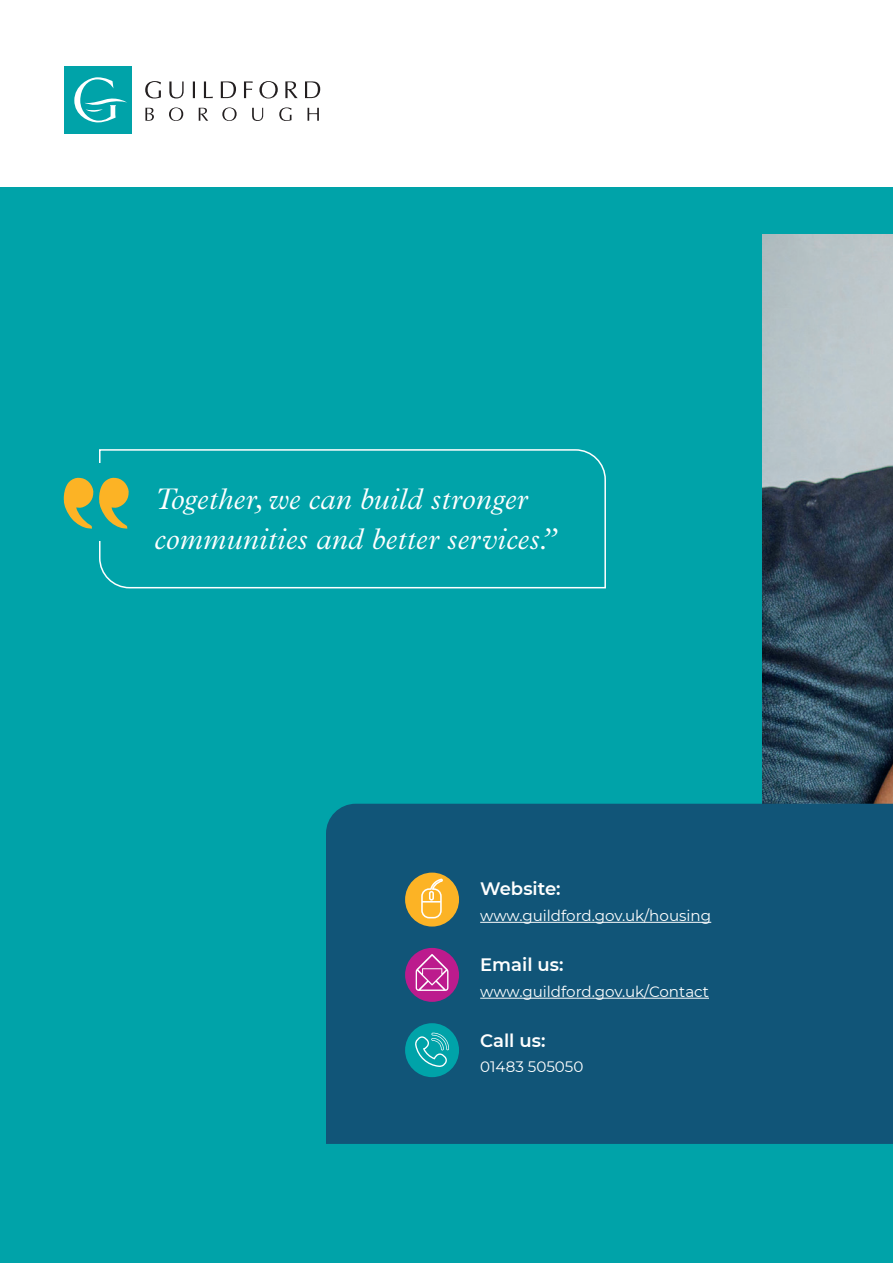
<style>
.page{position:relative;width:893px;height:1263px;background:#fff}
.page>*{position:absolute;margin:0;border:0;box-sizing:border-box;transform-origin:0 0}
.Sub_Header_1{font:italic 300 30px/40.5px "Plantin MT Pro";letter-spacing:.01em;color:#fff}
.Body_Text{font:600 18px "Montserrat";color:#fff}
.Body_Text-2{font:15.15px "Montserrat";color:#fff}
</style>
<div class="page">
<div style="left:0;top:187px;width:893px;height:1076px;background:#00a3a9"></div>
<img style="left:763px;top:235px;width:130px;height:569px">
<div style="left:326px;top:804px;width:567px;height:340px;background:#115578"></div>
<svg style="left:145px;top:81px;width:16px;height:17px"></svg>
<svg style="left:169px;top:81px;width:15px;height:17px"></svg>
<svg style="left:193px;top:81px;width:2px;height:17px"></svg>
<svg style="left:204px;top:81px;width:9px;height:17px"></svg>
<svg style="left:221px;top:81px;width:15px;height:17px"></svg>
<svg style="left:244px;top:81px;width:9px;height:17px"></svg>
<svg style="left:259px;top:81px;width:19px;height:17px"></svg>
<svg style="left:285px;top:81px;width:13px;height:17px"></svg>
<svg style="left:305px;top:81px;width:15px;height:17px"></svg>
<svg style="left:145px;top:108px;width:9px;height:13px"></svg>
<svg style="left:169px;top:107px;width:14px;height:14px"></svg>
<svg style="left:199px;top:108px;width:9px;height:13px"></svg>
<svg style="left:222px;top:107px;width:15px;height:14px"></svg>
<svg style="left:252px;top:108px;width:11px;height:13px"></svg>
<svg style="left:279px;top:107px;width:13px;height:14px"></svg>
<svg style="left:308px;top:108px;width:11px;height:13px"></svg>
<div style="left:64px;top:66px;width:68px;height:68px;background:#00a3a9"></div>
<svg style="left:74px;top:77px;width:53px;height:45px"></svg>
<hr style="left:480px;top:922px;width:231px;height:1px;background:#fff">
<hr style="left:480px;top:998px;width:229px;height:1px;background:#fff">
<div style="left:405px;top:948px;width:54px;height:54px;background:#bc1b8d;border-radius:50%"></div>
<svg style="left:416px;top:954px;width:32px;height:37px"></svg>
<div style="left:405px;top:1023px;width:54px;height:54px;background:#00a3a9;border-radius:50%"></div>
<svg style="left:415px;top:1033px;width:34px;height:34px"></svg>
<div style="left:405px;top:872px;width:54px;height:54px;background:#fcb325;border-radius:50%"></div>
<svg style="left:421px;top:879px;width:22px;height:39px"></svg>
<svg style="left:99px;top:449px;width:507px;height:140px"></svg>
<div style="left:85px;top:463px;width:37px;height:78px;background:#00a3a9"></div>
<svg style="left:64px;top:477px;width:65px;height:52px"></svg>
<p class="Sub_Header_1" style="left:154px;top:479px;width:404px">Together, we can build stronger communities and better services.”</p>
<p class="Body_Text" style="left:480px;top:876px;width:82px">Website:</p>
<p class="Body_Text-2" style="left:480px;top:905px;width:233px">www.guildford.gov.uk/housing</p>
<p class="Body_Text" style="left:480px;top:952px;width:85px">Email us:</p>
<p class="Body_Text-2" style="left:480px;top:981px;width:230px">www.guildford.gov.uk/Contact</p>
<p class="Body_Text" style="left:480px;top:1027px;width:67px">Call us:</p>
<p class="Body_Text-2" style="left:480px;top:1056px;width:105px">01483 505050</p>
</div>
